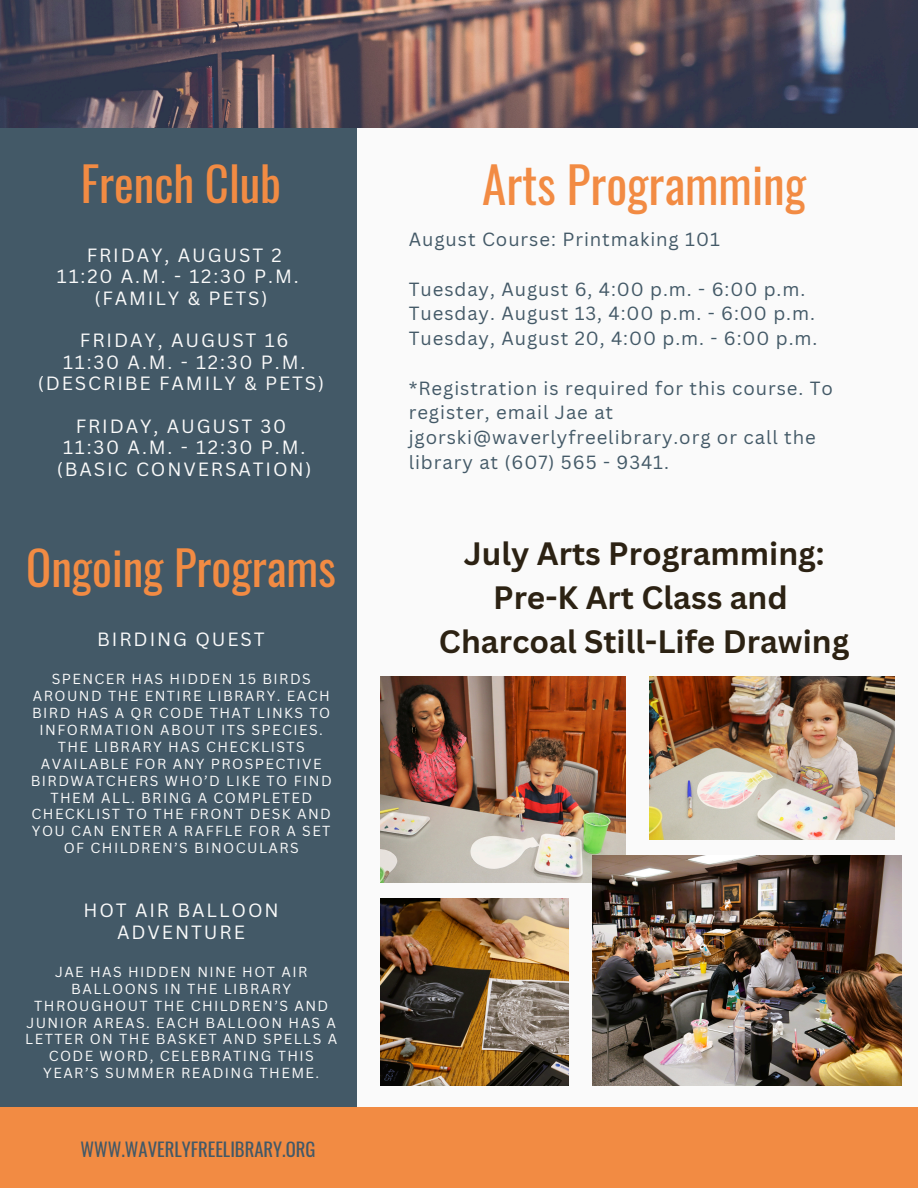
<style>
.page{position:relative;width:918px;height:1188px;background:#fafafa}
.page>*{position:absolute;margin:0;border:0;box-sizing:border-box;transform-origin:0 0}
.t1{font:49.2px "Oswald";color:#f28b43}
.t2{font:46.65px "Oswald";color:#f28b43}
.t3{font:700 31.5px/43.8px "Canva Sans";color:#2c2213;text-align:center}
.t4{font:18.75px/21.3px "Canva Sans";letter-spacing:.1em;color:#fafafa;text-align:center}
.t5{font:18.6px/24.8px "Canva Sans";letter-spacing:.05em;color:#435967}
.t6{font:18.6px "Oswald";color:#435967}
.t7{font:14.25px/16.8px "Canva Sans";letter-spacing:.1em;color:#fafafa;text-align:center}
</style>
<div class="page">
<div style="left:0;top:127px;width:357px;height:981px;background:#435967"></div>
<div style="left:0;top:1107px;width:918px;height:81px;background:#f28b43"></div>
<img style="left:0;top:0;width:918px;height:127px">
<img style="left:381px;top:677px;width:245px;height:205px">
<img style="left:381px;top:898px;width:187px;height:187px">
<img style="left:650px;top:677px;width:245px;height:163px">
<img style="left:592px;top:856px;width:310px;height:229px">
<p class="t2" style="left:81px;top:147px;width:202px">French Club</p>
<h3 class="t1" style="left:482px;top:146px;width:325px">Arts Programming</h3>
<h3 class="t4" style="left:87px;top:244px;width:197px">FRIDAY, AUGUST 2</h3>
<h3 class="t4" style="left:57px;top:265px;width:243px">11:20 A.M. - 12:30 P.M.</h3>
<h3 class="t4" style="left:94px;top:287px;width:175px">(FAMILY &amp; PETS)</h3>
<p class="t4" style="left:38px;top:329px;width:288px">FRIDAY, AUGUST 16<br>11:30 A.M. - 12:30 P.M. (DESCRIBE FAMILY &amp; PETS)</p>
<h1 class="t4" style="left:63px;top:415px;width:244px">FRIDAY, AUGUST 30<br>11:30 A.M. - 12:30 P.M.</h1>
<h4 class="t4" style="left:57px;top:458px;width:256px">(BASIC CONVERSATION)</h4>
<h4 class="t5" style="left:409px;top:227px;width:313px">August Course: Printmaking 101</h4>
<h4 class="t5" style="left:409px;top:276px;width:410px">Tuesday, August 6, 4:00 p.m. - 6:00 p.m.<br>Tuesday. August 13, 4:00 p.m. - 6:00 p.m.<br>Tuesday, August 20, 4:00 p.m. - 6:00 p.m.</h4>
<h2 class="t5" style="left:409px;top:375px;width:426px">*Registration is required for this course. To register, email Jae at jgorski@waverlyfreelibrary.org or call the library at (607) 565 - 9341.</h2>
<p class="t2" style="left:26px;top:532px;width:311px">Ongoing Programs</p>
<p class="t4" style="left:97px;top:628px;width:169px">BIRDING QUEST</p>
<p class="t7" style="left:31px;top:670px;width:302px">SPENCER HAS HIDDEN 15 BIRDS<br>AROUND THE ENTIRE LIBRARY. EACH<br>BIRD HAS A QR CODE THAT LINKS TO<br>INFORMATION ABOUT ITS SPECIES.<br>THE LIBRARY HAS CHECKLISTS<br>AVAILABLE FOR ANY PROSPECTIVE<br>BIRDWATCHERS WHO’D LIKE TO FIND<br>THEM ALL. BRING A COMPLETED<br>CHECKLIST TO THE FRONT DESK AND<br>YOU CAN ENTER A RAFFLE FOR A SET<br>OF CHILDREN’S BINOCULARS</p>
<p class="t4" style="left:83px;top:899px;width:197px">HOT AIR BALLOON<br>ADVENTURE</p>
<h3 class="t7" style="left:25px;top:963px;width:313px">JAE HAS HIDDEN NINE HOT AIR<br>BALLOONS IN THE LIBRARY<br>THROUGHOUT THE CHILDREN’S AND<br>JUNIOR AREAS. EACH BALLOON HAS A<br>LETTER ON THE BASKET AND SPELLS A<br>CODE WORD, CELEBRATING THIS<br>YEAR’S SUMMER READING THEME.</h3>
<h1 class="t6" style="left:81px;top:1135px;width:236px">WWW.WAVERLYFREELIBRARY.ORG</h1>
<h3 class="t3" style="left:439px;top:531px;width:412px">July Arts Programming:<br>Pre-K Art Class and<br>Charcoal Still-Life Drawing</h3>
</div>
